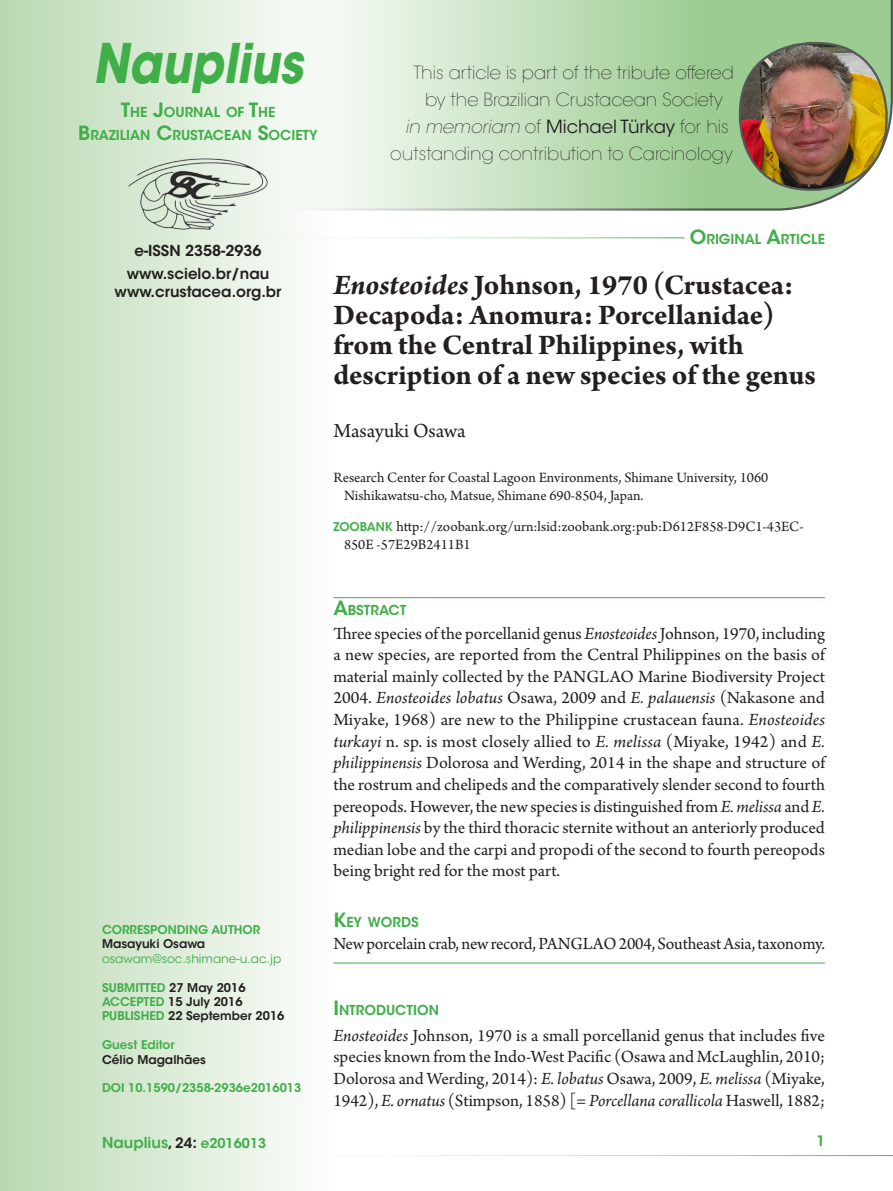
<style>
.page{position:relative;width:893px;height:1191px;background:#fff}
.page>*{position:absolute;margin:0;border:0;box-sizing:border-box;transform-origin:0 0}
.t1{font:italic 700 54.3px "ITC Avant Garde Std";color:#40ae49;scale:.86 1}
.TÍTULO{font:700 30px/30px "Arno Pro";letter-spacing:-.005em;color:#231f20}
.AUTORES{font:21px "Arno Pro";letter-spacing:-.005em;color:#231f20}
.ABSTRACT2{font:18px/21.6px "Arno Pro";color:#231f20;text-align:justify}
.MIOLO_ABERTURA{font:18px/21.6px "Arno Pro";color:#231f20;text-align:justify}
.AUTORES-2{font:200 18px "ITC Avant Garde Std";color:#231f20}
.KEY_WORDS2{font:18px "Arno Pro";letter-spacing:-.01em;color:#231f20}
.AUTORES-3{font:18px "ITC Avant Garde Std";color:#231f20}
.NOTAS{font:15px/18px "Arno Pro";color:#231f20}
.t2{font:600 15px/22.8px "ITC Avant Garde Std";color:#231f20;text-align:center}
.t3{font:600 15px "ITC Avant Garde Std";color:#40ae49}
.MIOLO{font:600 14.25px "ITC Avant Garde Std";color:#40ae49}
.SUBTÍTULOS{font:600 13.65px/23.4px "ITC Avant Garde Std";color:#40ae49;text-align:center}
.ABSTRACT1{font:600 13.65px "ITC Avant Garde Std";color:#40ae49}
.KEY_WORDS1{font:600 13.65px "ITC Avant Garde Std";color:#40ae49}
.t4{font:600 12px "ITC Avant Garde Std";color:#40ae49}
.t5{font:600 12px "ITC Avant Garde Std";color:#231f20}
.t6{font:12px "ITC Avant Garde Std";color:#40ae49}
.NOTAS-2{font:600 12px "ITC Avant Garde Std";color:#40ae49}
.s1{font-size:19.5px}
.s2{font-weight:200;font-style:italic}
.s3{font-weight:200}
.s4{font-style:inherit}
.s5{color:#231f20}
.s6{color:#40ae49}
.s7{font-size:14.25px;color:#231f20}
.s8{font-size:13.5px}
.s9{font-style:italic}
.s10{font-family:"ITC Avant Garde Std";font-weight:600;font-size:12px;color:#40ae49}
</style>
<div class="page">
<div style="left:0;top:0;width:333px;height:1191px;background:linear-gradient(to right,#b9d9b0,#fefefe)"></div>
<hr style="left:102px;top:1155px;width:791px;height:1px;background:#40ae49">
<img style="left:104px;top:154px;width:188px;height:78px">
<hr style="left:151px;top:237px;width:534px;height:1px;background:#40ae49">
<svg style="left:294px;top:0;width:599px;height:212px;background:#c5e0bf"></svg>
<img style="left:740px;top:43px;width:146px;height:147px">
<hr style="left:333px;top:597px;width:492px;height:1px;background:#40ae49">
<hr style="left:333px;top:962px;width:492px;height:1px;background:#40ae49">
<h1 class="t1" style="left:93px;top:28px;width:245px">Nauplius</h1>
<p class="SUBTÍTULOS" style="left:78px;top:100px;width:241px"><span class="s1">T</span>HE <span class="s1">J</span>OURNAL OF <span class="s1">T</span>HE<br><span class="s1">B</span>RAZILIAN <span class="s1">C</span>RUSTACEAN <span class="s1">S</span>OCIETY</p>
<p class="AUTORES-2" style="left:413px;top:62px;width:322px">This article is part of the tribute offered</p>
<p class="AUTORES-2" style="left:425px;top:89px;width:299px">by the Brazilian Crustacean Society</p>
<p class="AUTORES-3" style="left:405px;top:115px;width:325px"><span class="s2">in memoriam</span> <span class="s3">of</span> Michael Türkay <span class="s3">for his</span></p>
<p class="AUTORES-2" style="left:390px;top:143px;width:344px">outstanding contribution to Carcinology</p>
<p class="t2" style="left:127px;top:239px;width:144px">e<span class="s4">-</span>ISSN 2358-2936 www.scielo.br/nau</p>
<p class="t2" style="left:115px;top:280px;width:168px">www.crustacea.org.br</p>
<p class="t4" style="left:102px;top:922px;width:160px">CORRESPONDING AUTHOR</p>
<p class="t5" style="left:102px;top:936px;width:105px">Masayuki Osawa</p>
<p class="t6" style="left:102px;top:951px;width:181px">osawam@soc.shimane-u.ac.jp</p>
<p class="t4" style="left:102px;top:979px;width:145px">SUBMITTED <span class="s5">27 May 2016</span></p>
<p class="t5" style="left:102px;top:994px;width:142px"><span class="s6">ACCEPTED</span> 15 July 2016</p>
<p class="t5" style="left:102px;top:1008px;width:184px"><span class="s6">PUBLISHED</span> 22 September 2016</p>
<p class="t4" style="left:102px;top:1037px;width:74px">Guest Editor</p>
<p class="t5" style="left:102px;top:1051px;width:105px">Célio Magalhães</p>
<p class="t4" style="left:102px;top:1080px;width:201px">DOI 10.1590/2358-2936e2016013</p>
<p class="t3" style="left:102px;top:1133px;width:166px">Nauplius<span class="s5">,</span> <span class="s7">24</span><span class="s5">:</span> <span class="s8">e2016013</span></p>
<p class="SUBTÍTULOS" style="left:690px;top:227px;width:137px"><span class="s1">O</span>RIGINAL <span class="s1">A</span>RTICLE</p>
<p class="TÍTULO" style="left:333px;top:271px;width:484px"><span class="s9">Enosteoides</span> Johnson, 1970 (Crustacea:<br>Decapoda: Anomura: Porcellanidae) from the Central Philippines, with description of a new species of the genus</p>
<p class="AUTORES" style="left:333px;top:418px;width:134px">Masayuki Osawa</p>
<p class="NOTAS" style="left:344px;top:469px;width:426px;text-indent:-11px">Research Center for Coastal Lagoon Environments, Shimane University, 1060<br>Nishikawatsu-cho, Matsue, Shimane 690-8504, Japan.</p>
<p class="NOTAS-2" style="left:333px;top:519px;width:10px">ZOO</p>
<p class="NOTAS" style="left:344px;top:518px;width:461px;text-indent:16px"><span class="s10">BAN K</span> http://zoobank.org/urn:lsid:zoobank.org:pub:D612F858-D9C1-43EC-<br>850E -57E29B2411B1</p>
<p class="ABSTRACT1" style="left:333px;top:601px;width:65px"><span class="s1">A</span>BSTRACT</p>
<p class="ABSTRACT2" style="left:333px;top:623px;width:493px">Three species of the porcellanid genus <span class="s9">Enosteoides</span> Johnson, 1970, including a new species, are reported from the Central Philippines on the basis of material mainly collected by the PANGLAO Marine Biodiversity Project 2004. <span class="s9">Enosteoides lobatus</span> Osawa, 2009 and <span class="s9">E. palauensis</span> (Nakasone and Miyake, 1968) are new to the Philippine crustacean fauna. <span class="s9">Enosteoides turkayi</span> n. sp. is most closely allied to <span class="s9">E. melissa</span> (Miyake, 1942) and <span class="s9">E. philippinensis</span> Dolorosa and Werding, 2014 in the shape and structure of the rostrum and chelipeds and the comparatively slender second to fourth pereopods. However, the new species is distinguished from <span class="s9">E. melissa</span> and <span class="s9">E. philippinensis</span> by the third thoracic sternite without an anteriorly produced median lobe and the carpi and propodi of the second to fourth pereopods being bright red for the most part.</p>
<p class="KEY_WORDS1" style="left:333px;top:913px;width:87px"><span class="s1">K</span>EY WORDS</p>
<p class="KEY_WORDS2" style="left:333px;top:933px;width:493px">New porcelain crab, new record, PANGLAO 2004, Southeast Asia, taxonomy.</p>
<p class="SUBTÍTULOS" style="left:333px;top:998px;width:107px"><span class="s1">I</span> NTRODUCTION</p>
<p class="MIOLO_ABERTURA" style="left:333px;top:1025px;width:493px"><span class="s9">Enosteoides</span> Johnson, 1970 is a small porcellanid genus that includes five species known from the Indo-West Pacific (Osawa and McLaughlin, 2010; Dolorosa and Werding, 2014): <span class="s9">E. lobatus</span> Osawa, 2009, <span class="s9">E. melissa</span> (Miyake, 1942), <span class="s9">E. ornatus</span> (Stimpson, 1858) [= <span class="s9">Porcellana corallicola</span> Haswell, 1882;</p>
<p class="MIOLO" style="left:816px;top:1132px;width:10px">1</p>
</div>
